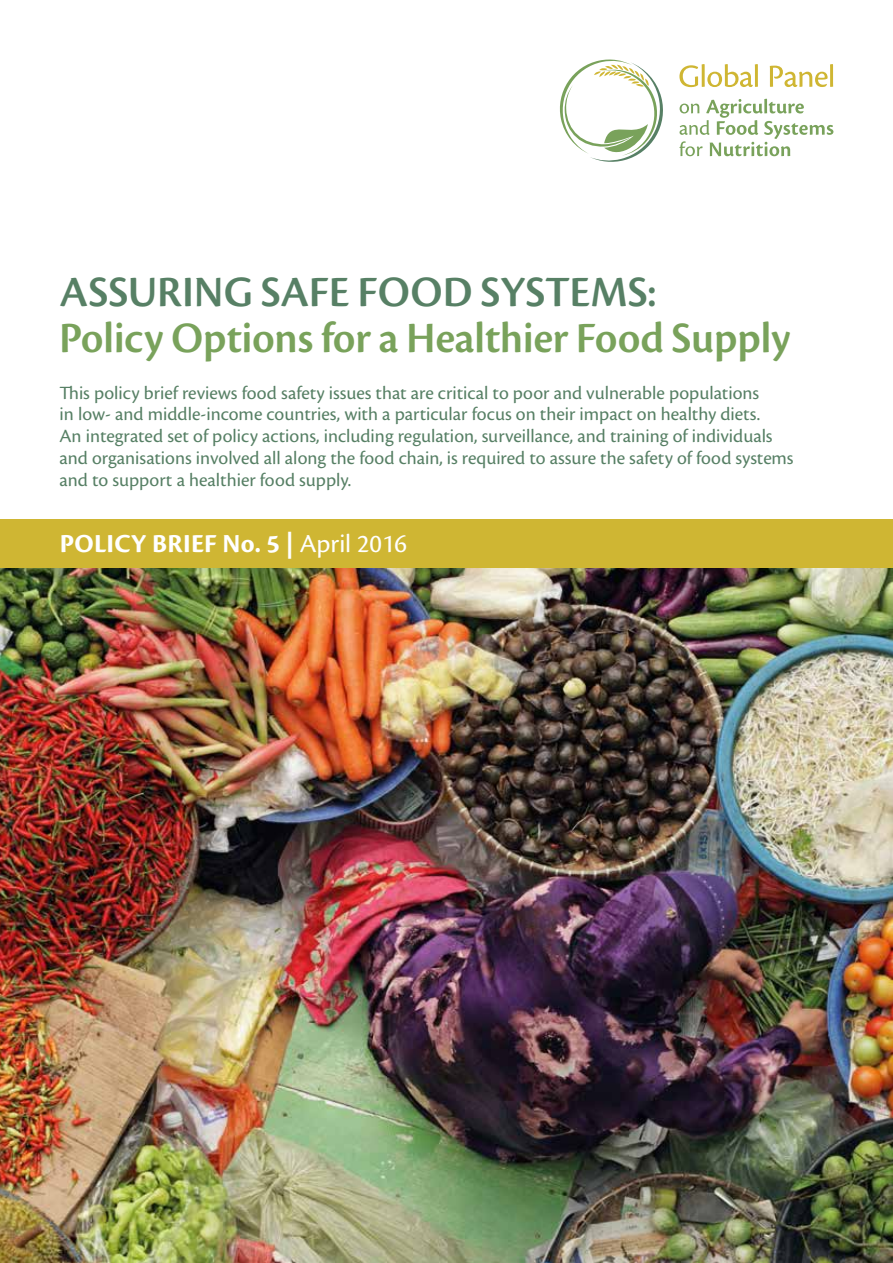
<style>
.page{position:relative;width:893px;height:1263px;background:#fff}
.page>*{position:absolute;margin:0;border:0;box-sizing:border-box;transform-origin:0 0}
.t1{font:45px "Cronos Pro Semibold Disp";color:#79a25b}
.t2{font:45px "Cronos Pro Semibold Disp";letter-spacing:.01em;color:#578065}
.t3{font:700 27px "Cronos Pro";letter-spacing:.01em;color:#fff}
.t4{font:19.5px/21.8px "Cronos Pro";color:#578065}
.s1{font-weight:400}
</style>
<div class="page">
<img style="left:0;top:568px;width:893px;height:695px">
<div style="left:0;top:519px;width:893px;height:49px;background:#cfb633"></div>
<svg style="left:679px;top:64px;width:79px;height:23px"></svg>
<svg style="left:770px;top:64px;width:63px;height:23px"></svg>
<svg style="left:679px;top:99px;width:154px;height:57px"></svg>
<svg style="left:560px;top:60px;width:103px;height:102px"></svg>
<h1 class="t2" style="left:60px;top:266px;width:598px">ASSURING SAFE FOOD SYSTEMS:</h1>
<h1 class="t1" style="left:60px;top:312px;width:732px">Policy Options for a Healthier Food Supply</h1>
<p class="t4" style="left:60px;top:382px;width:735px">This policy brief reviews food safety issues that are critical to poor and vulnerable populations<br>in low- and middle-income countries, with a particular focus on their impact on healthy diets.<br>An integrated set of policy actions, including regulation, surveillance, and training of individuals and organisations involved all along the food chain, is required to assure the safety of food systems and to support a healthier food supply.</p>
<h2 class="t3" style="left:60px;top:528px;width:349px">POLICY BRIEF No. 5 | <span class="s1">April 2016</span></h2>
</div>
